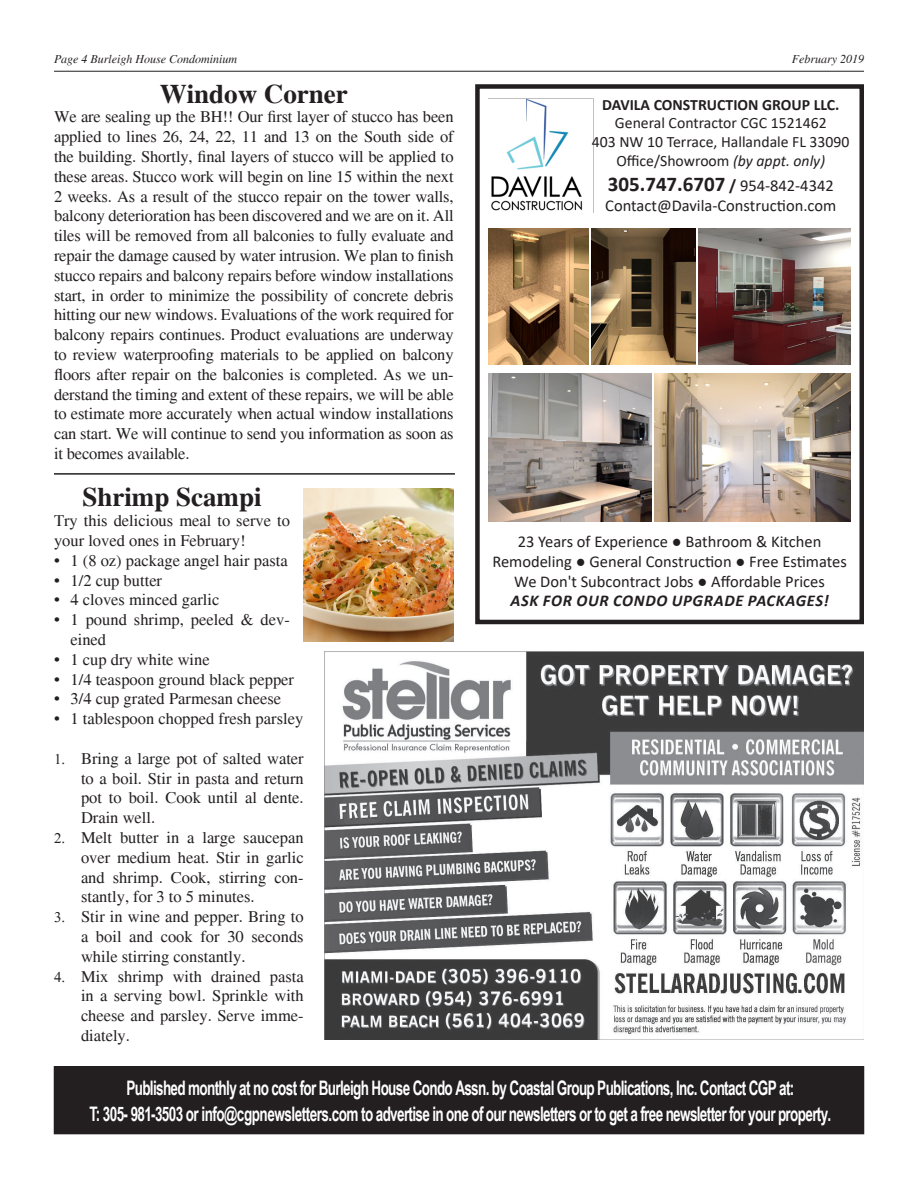
<style>
.page{position:relative;width:918px;height:1188px;background:#fff}
.page>*{position:absolute;margin:0;border:0;box-sizing:border-box;transform-origin:0 0}
.heading_2{font:700 27px "Times";color:#231f20}
.t1{font:700 21px "Calibri";color:#231f20}
.t2{font:700 19.95px/25.5px "Arial Narrow";letter-spacing:-.04em;color:#fff;text-align:center;scale:.82 1}
.body{font:16.5px/19.8px "Times";color:#231f20;text-align:justify}
.t3{font:16.5px/19.8px "Calibri";color:#231f20;text-align:center}
.t4{font:15.75px/18.9px "Calibri";color:#231f20;text-align:center}
.t5{font:italic 12px "Times";color:#231f20}
.s1{font-weight:700}
.s2{font-style:italic}
.s3{font-size:16.5px}
.s4{font-weight:400;font-size:16.5px}
.s5{font-weight:700;font-style:italic}
</style>
<div class="page">
<hr style="left:54px;top:71px;width:810px;height:1px;background:#231f20">
<img style="left:324px;top:651px;width:540px;height:389px">
<img style="left:489px;top:98px;width:105px;height:115px">
<img style="left:591px;top:228px;width:105px;height:136px">
<img style="left:489px;top:228px;width:100px;height:136px">
<img style="left:698px;top:228px;width:152px;height:136px">
<div style="left:475px;top:84px;width:389px;height:540px;border:4px solid #231f20"></div>
<img style="left:655px;top:374px;width:195px;height:148px">
<img style="left:489px;top:374px;width:162px;height:148px">
<div style="left:54px;top:1067px;width:810px;height:67px;background:#231f20"></div>
<img style="left:303px;top:488px;width:151px;height:154px">
<hr style="left:54px;top:473px;width:401px;height:2px;background:#231f20">
<p class="t5" style="left:54px;top:53px;width:185px">Page 4 Burleigh House Condominium</p>
<p class="t5" style="left:792px;top:53px;width:74px">February 2019</p>
<p class="heading_2" style="left:160px;top:78px;width:190px">Window Corner</p>
<p class="body" style="left:54px;top:107px;width:401px">We are sealing up the BH!! Our first layer of stucco has been applied to lines 26, 24, 22, 11 and 13 on the South side of the building. Shortly, final layers of stucco will be applied to these areas. Stucco work will begin on line 15 within the next 2 weeks. As a result of the stucco repair on the tower walls, balcony deterioration has been discovered and we are on it. All tiles will be removed from all balconies to fully evaluate and repair the damage caused by water intrusion. We plan to finish stucco repairs and balcony repairs before window installations start, in order to minimize the possibility of concrete debris hitting our new windows. Evaluations of the work required for balcony repairs continues. Product evaluations are underway to review waterproofing materials to be applied on balcony floors after repair on the balconies is completed. As we un&shy;derstand the timing and extent of these repairs, we will be able to estimate more accurately when actual window installations can start. We will continue to send you information as soon as it becomes available.</p>
<p class="heading_2" style="left:82px;top:482px;width:181px">Shrimp Scampi</p>
<p class="body" style="left:54px;top:511px;width:237px">Try this delicious meal to serve to your loved ones in February!</p>
<p class="body" style="left:54px;top:551px;width:235px">• 1 (8 oz) package angel hair pasta</p>
<p class="body" style="left:54px;top:570px;width:110px">• 1/2 cup butter</p>
<p class="body" style="left:54px;top:590px;width:167px">• 4 cloves minced garlic</p>
<p class="body" style="left:70px;top:610px;width:221px;text-indent:-16px">• 1 pound shrimp, peeled &amp; dev&shy;eined</p>
<p class="body" style="left:54px;top:650px;width:157px">• 1 cup dry white wine</p>
<p class="body" style="left:54px;top:669px;width:242px">• 1/4 teaspoon ground black pepper</p>
<p class="body" style="left:54px;top:689px;width:229px">• 3/4 cup grated Parmesan cheese</p>
<p class="body" style="left:54px;top:709px;width:251px">• 1 tablespoon chopped fresh parsley</p>
<p class="body" style="left:81px;top:749px;width:224px">Bring a large pot of salted water to a boil. Stir in pasta and return pot to boil. Cook until al dente.<br>Drain well.</p>
<p class="body" style="left:81px;top:828px;width:224px">Melt butter in a large saucepan over medium heat. Stir in garlic and shrimp. Cook, stirring con&shy;stantly, for 3 to 5 minutes.</p>
<p class="body" style="left:81px;top:907px;width:224px;text-indent:-27px">✓ Stir in wine and pepper. Bring to a boil and cook for 30 seconds while stirring constantly.</p>
<p class="body" style="left:81px;top:966px;width:224px;text-indent:-27px">✔ Mix shrimp with drained pasta in a serving bowl. Sprinkle with cheese and parsley. Serve imme&shy;diately.</p>
<p class="t4" style="left:592px;top:94px;width:259px"><span class="s1">DAVILA CONSTRUCTION GROUP LLC.<br></span>General Contractor CGC 1521462<br>403 NW 10 Terrace, Hallandale FL 33090<br>Office/Showroom <span class="s2">(by appt. only)</span></p>
<p class="t1" style="left:608px;top:170px;width:227px">305.747.6707 <span class="s3">/</span> <span class="s4">954-842-4342</span></p>
<p class="t3" style="left:605px;top:195px;width:233px">Contact@Davila-Construction.com</p>
<p class="t3" style="left:492px;top:531px;width:356px">23 Years of Experience ● Bathroom &amp; Kitchen Remodeling ● General Construction ● Free Estimates We Don't Subcontract Jobs ● Affordable Prices<br><span class="s5">ASK FOR OUR CONDO UPGRADE PACKAGES!</span></p>
<p class="t2" style="left:89px;top:1074px;width:906px">Published monthly at no cost for Burleigh House Condo Assn. by Coastal Group Publications, Inc. Contact CGP at:<br>T: 305- 981-3503 or info@cgpnewsletters.com to advertise in one of our newsletters or to get a free newsletter for your property.</p>
</div>
